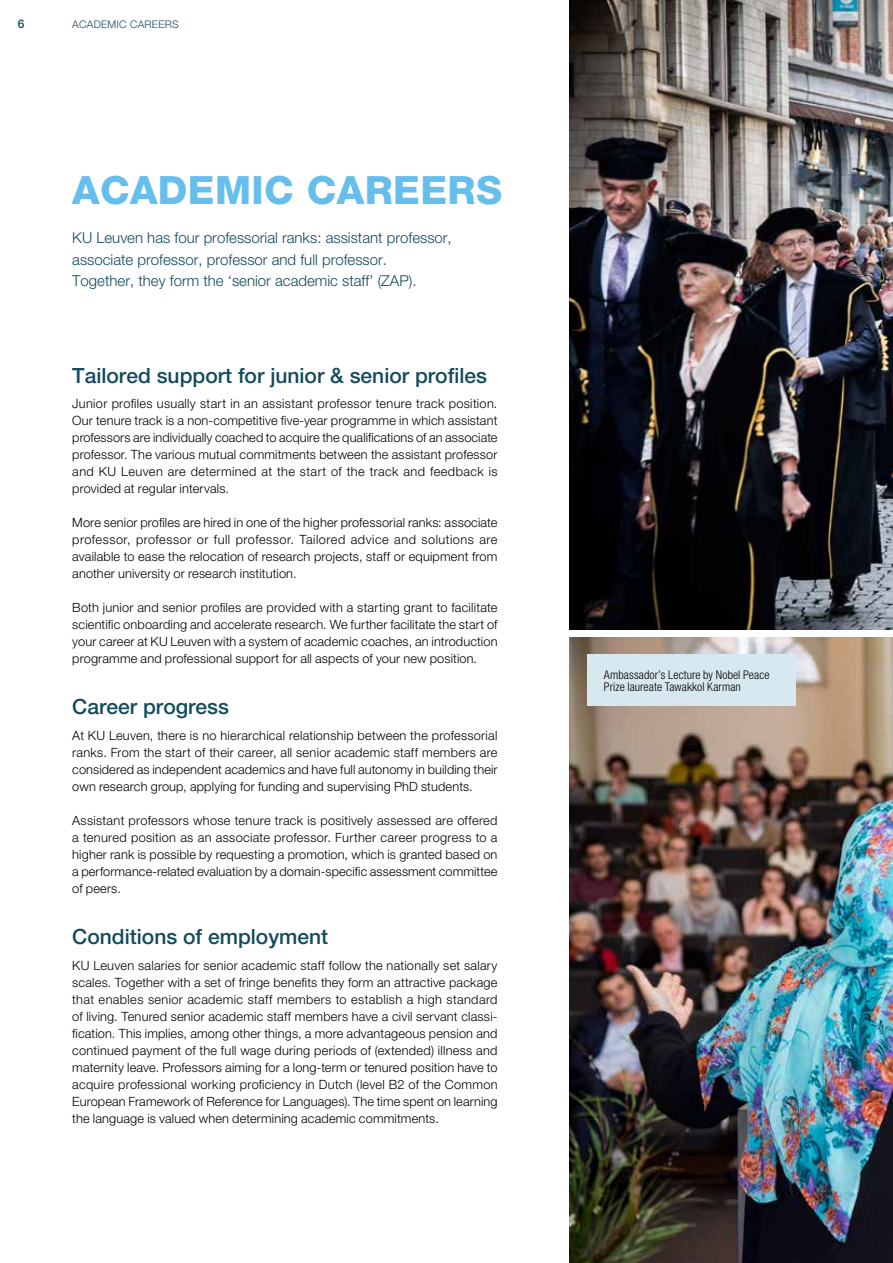
<style>
.page{position:relative;width:893px;height:1263px;background:#fff}
.page>*{position:absolute;margin:0;border:0;box-sizing:border-box;transform-origin:0 0}
.t1{font:800 39px "Helvetica Neue LT Std";letter-spacing:.01em;color:#65beec}
.t2{font:500 21px "Helvetica Neue LT Std";color:#134b5d}
.t3{font:300 15px/21.8px "Helvetica Neue LT Std";color:#134b5d}
.t4{font:300 12.75px/17px "Helvetica Neue LT Std";letter-spacing:.015em;color:#000;text-align:justify}
.t5{font:300 condensed 12px/12px "Helvetica Neue LT Std";letter-spacing:.01em;color:#000}
.t6{font:500 12px "Helvetica Neue LT Std";color:#134b5d}
.t7{font:300 10.5px "Helvetica Neue LT Std";letter-spacing:.025em;color:#134b5d}
</style>
<div class="page">
<img style="left:570px;top:0;width:323px;height:629px">
<img style="left:570px;top:638px;width:323px;height:625px">
<div style="left:587px;top:655px;width:208px;height:51px;background:#d8e8f1"></div>
<p class="t6" style="left:18px;top:17px;width:8px">6</p>
<p class="t7" style="left:72px;top:17px;width:108px">ACADEMIC CAREERS</p>
<h1 class="t1" style="left:72px;top:167px;width:431px">ACADEMIC CAREERS</h1>
<p class="t3" style="left:72px;top:226px;width:381px">KU Leuven has four professorial ranks: assistant professor, associate professor, professor and full professor.<br>Together, they form the ‘senior academic staff’ (ZAP).</p>
<h2 class="t2" style="left:72px;top:363px;width:416px">Tailored support for junior &amp; senior profiles</h2>
<p class="t4" style="left:72px;top:395px;width:427px">Junior profiles usually start in an assistant professor tenure track position.<br>Our tenure track is a non-competitive five-year programme in which assistant professors are individually coached to acquire the qualifications of an associate professor. The various mutual commitments between the assistant professor and KU Leuven are determined at the start of the track and feedback is provided at regular intervals.</p>
<p class="t4" style="left:72px;top:514px;width:427px">More senior profiles are hired in one of the higher professorial ranks: associate professor, professor or full professor. Tailored advice and solutions are available to ease the relocation of research projects, staff or equipment from another university or research institution.</p>
<p class="t4" style="left:72px;top:599px;width:427px">Both junior and senior profiles are provided with a starting grant to facilitate scientific onboarding and accelerate research. We further facilitate the start of your career at KU Leuven with a system of academic coaches, an introduction programme and professional support for all aspects of your new position.</p>
<h2 class="t2" style="left:72px;top:694px;width:158px">Career progress</h2>
<p class="t4" style="left:72px;top:727px;width:427px">At KU Leuven, there is no hierarchical relationship between the professorial ranks. From the start of their career, all senior academic staff members are considered as independent academics and have full autonomy in building their own research group, applying for funding and supervising PhD students.</p>
<p class="t4" style="left:72px;top:812px;width:427px">Assistant professors whose tenure track is positively assessed are offered a tenured position as an associate professor. Further career progress to a higher rank is possible by requesting a promotion, which is granted based on a performance-related evaluation by a domain-specific assessment committee of peers.</p>
<h2 class="t2" style="left:72px;top:924px;width:257px">Conditions of employment</h2>
<p class="t4" style="left:72px;top:956px;width:427px;text-align:left">KU Leuven salaries for senior academic staff follow the nationally set salary scales. Together with a set of fringe benefits they form an attractive package that enables senior academic staff members to establish a high standard of living. Tenured senior academic staff members have a civil servant classi&shy;fication. This implies, among other things, a more advantageous pension and continued payment of the full wage during periods of (extended) illness and maternity leave. Professors aiming for a long-term or tenured position have to acquire professional working proficiency in Dutch (level B2 of the Common European Framework of Reference for Languages). The time spent on learning the language is valued when determining academic commitments.</p>
<p class="t5" style="left:604px;top:668px;width:167px">Ambassador’s Lecture by Nobel Peace<br>Prize laureate Tawakkol Karman</p>
</div>
